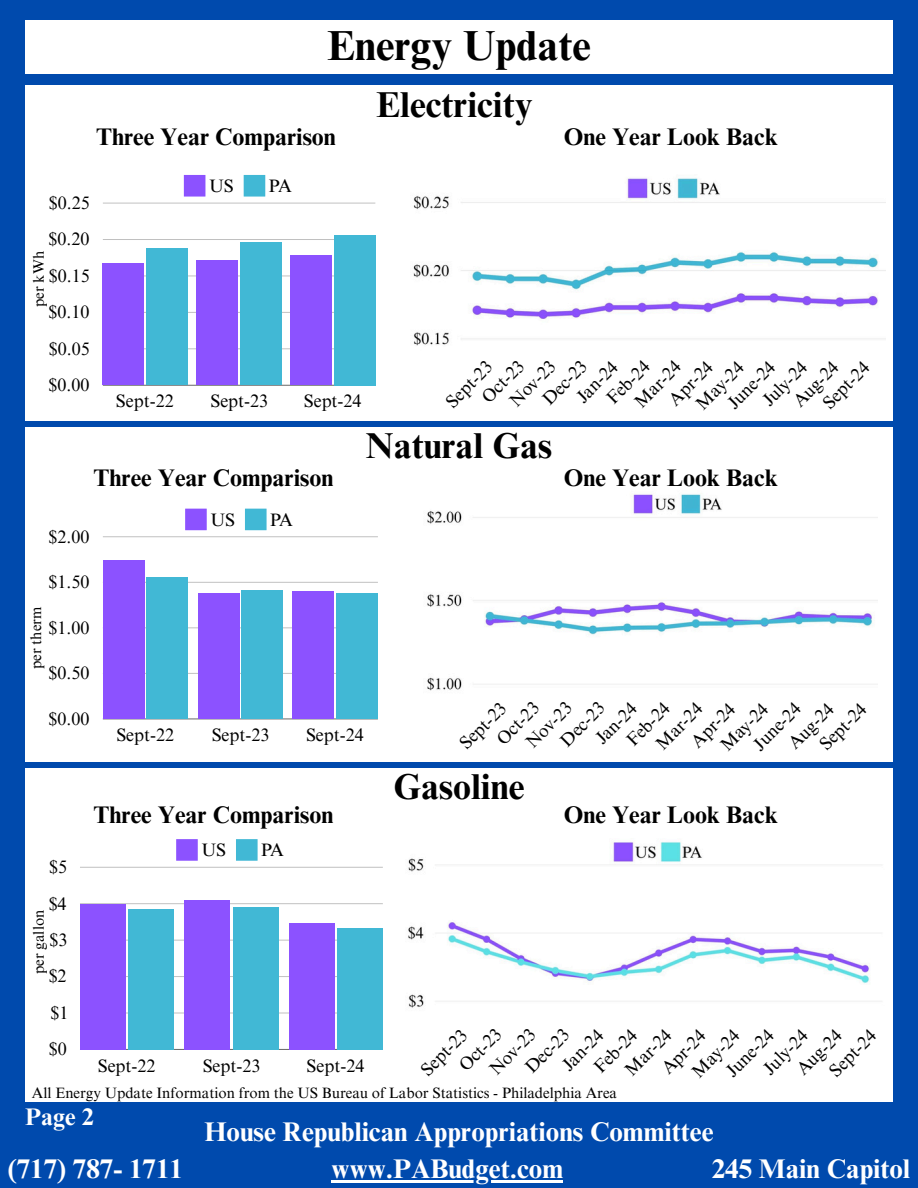
<style>
.page{position:relative;width:918px;height:1188px;background:#004aad}
.page>*{position:absolute;margin:0;border:0;box-sizing:border-box;transform-origin:0 0}
.t1{font:700 42px "Times NRMT Pro";color:#000}
.t2{font:700 36px "Times NRMT Pro";color:#000}
.t3{font:700 27px "Times NRMT Pro";color:#fff}
.t4{font:700 24px "Times NRMT Pro";color:#000}
.t5{font:700 24px "Times NRMT Pro";color:#fff}
.t6{font:18px "Times NRMT Pro";color:#000}
.t7{font:15px "Times NRMT Pro";color:#000}
</style>
<div class="page">
<div style="left:25px;top:21px;width:868px;height:1081px;background:#fff"></div>
<div style="left:0;top:75px;width:918px;height:10px;background:#004aad"></div>
<div style="left:184px;top:175px;width:21px;height:22px;background:#8c52ff"></div>
<div style="left:244px;top:175px;width:21px;height:22px;background:#41b8d5"></div>
<hr style="left:103px;top:385px;width:272px;height:1px;background:#000;opacity:.6">
<hr style="left:103px;top:349px;width:272px;height:1px;background:#000;opacity:.25">
<hr style="left:103px;top:312px;width:272px;height:1px;background:#000;opacity:.25">
<hr style="left:103px;top:276px;width:272px;height:1px;background:#000;opacity:.25">
<hr style="left:103px;top:239px;width:272px;height:1px;background:#c0c0c0">
<hr style="left:103px;top:203px;width:272px;height:1px;background:#dadada">
<div style="left:103px;top:264px;width:41px;height:121px;background:#8c52ff"></div>
<div style="left:146px;top:248px;width:41px;height:137px;background:#41b8d5"></div>
<div style="left:197px;top:261px;width:41px;height:124px;background:#8c52ff"></div>
<div style="left:240px;top:242px;width:41px;height:143px;background:#41b8d5"></div>
<div style="left:291px;top:256px;width:41px;height:129px;background:#8c52ff"></div>
<div style="left:334px;top:235px;width:41px;height:150px;background:#41b8d5"></div>
<div style="left:185px;top:509px;width:22px;height:21px;background:#8c52ff"></div>
<div style="left:245px;top:509px;width:22px;height:21px;background:#41b8d5"></div>
<hr style="left:103px;top:719px;width:275px;height:1px;background:#bdbdbd">
<hr style="left:103px;top:673px;width:275px;height:1px;background:#000;opacity:.25">
<hr style="left:103px;top:628px;width:275px;height:1px;background:#000;opacity:.25">
<hr style="left:103px;top:582px;width:275px;height:1px;background:#ccc">
<hr style="left:103px;top:537px;width:275px;height:1px;background:#efefef">
<div style="left:103px;top:561px;width:41px;height:158px;background:#8c52ff"></div>
<div style="left:147px;top:577px;width:41px;height:142px;background:#41b8d5"></div>
<div style="left:198px;top:594px;width:41px;height:125px;background:#8c52ff"></div>
<div style="left:241px;top:591px;width:42px;height:128px;background:#41b8d5"></div>
<div style="left:293px;top:592px;width:41px;height:127px;background:#8c52ff"></div>
<div style="left:336px;top:594px;width:42px;height:125px;background:#41b8d5"></div>
<div style="left:176px;top:839px;width:22px;height:22px;background:#8c52ff"></div>
<div style="left:236px;top:839px;width:22px;height:22px;background:#41b8d5"></div>
<hr style="left:80px;top:1049px;width:303px;height:1px;background:#000;opacity:.6">
<hr style="left:80px;top:1013px;width:303px;height:1px;background:#dfdfdf">
<hr style="left:80px;top:976px;width:303px;height:1px;background:#c4c4c4">
<hr style="left:80px;top:940px;width:303px;height:1px;background:#d7d7d7">
<hr style="left:80px;top:903px;width:303px;height:1px;background:#ccc">
<hr style="left:80px;top:867px;width:303px;height:1px;background:#cecece">
<div style="left:80px;top:904px;width:46px;height:145px;background:#8c52ff"></div>
<div style="left:128px;top:909px;width:46px;height:140px;background:#41b8d5"></div>
<div style="left:184px;top:900px;width:46px;height:149px;background:#8c52ff"></div>
<div style="left:233px;top:907px;width:45px;height:142px;background:#41b8d5"></div>
<div style="left:289px;top:923px;width:46px;height:126px;background:#8c52ff"></div>
<div style="left:337px;top:928px;width:46px;height:121px;background:#41b8d5"></div>
<div style="left:0;top:421px;width:918px;height:6px;background:#004aad"></div>
<div style="left:0;top:762px;width:918px;height:6px;background:#004aad"></div>
<img style="left:413px;top:178px;width:472px;height:168px">
<img style="left:427px;top:494px;width:451px;height:197px">
<img style="left:408px;top:841px;width:474px;height:167px">
<hr style="left:332px;top:1180px;width:231px;height:2px;background:#fff">
<h2 class="t1" style="left:327px;top:30px;width:265px">Energy Update</h2>
<p class="t4" style="left:96px;top:128px;width:241px">Three Year Comparison</p>
<p class="t6" style="left:49px;top:196px;width:42px">$0.25</p>
<p class="t6" style="left:49px;top:232px;width:42px">$0.20</p>
<h4 class="t7" style="left:33px;top:307px;width:57px;rotate:-90deg">per kWh</h4>
<p class="t6" style="left:49px;top:269px;width:42px">$0.15</p>
<p class="t6" style="left:49px;top:305px;width:42px">$0.10</p>
<p class="t6" style="left:49px;top:342px;width:42px">$0.05</p>
<p class="t6" style="left:49px;top:378px;width:42px">$0.00</p>
<p class="t6" style="left:209px;top:179px;width:26px">US</p>
<p class="t6" style="left:269px;top:179px;width:25px">PA</p>
<p class="t6" style="left:116px;top:394px;width:59px">Sept-22</p>
<p class="t6" style="left:210px;top:394px;width:59px">Sept-23</p>
<p class="t6" style="left:304px;top:394px;width:59px">Sept-24</p>
<p class="t2" style="left:376px;top:91px;width:158px">Electricity</p>
<h4 class="t4" style="left:564px;top:128px;width:216px">One Year Look Back</h4>
<p class="t6" style="left:480px;top:395px;width:53px;rotate:-45deg">Oct-23</p>
<p class="t6" style="left:508px;top:399px;width:59px;rotate:-45deg">Nov-23</p>
<p class="t6" style="left:541px;top:397px;width:56px;rotate:-45deg">Dec-23</p>
<p class="t6" style="left:605px;top:396px;width:54px;rotate:-45deg">Feb-24</p>
<p class="t6" style="left:633px;top:399px;width:59px;rotate:-45deg">Mar-24</p>
<p class="t6" style="left:726px;top:401px;width:61px;rotate:-45deg">June-24</p>
<p class="t6" style="left:575px;top:394px;width:51px;rotate:-45deg">Jan-24</p>
<p class="t6" style="left:667px;top:398px;width:56px;rotate:-45deg">Apr-24</p>
<p class="t6" style="left:444px;top:400px;width:59px;rotate:-45deg">Sept-23</p>
<p class="t6" style="left:761px;top:398px;width:56px;rotate:-45deg">July-24</p>
<p class="t6" style="left:791px;top:399px;width:57px;rotate:-45deg">Aug-24</p>
<p class="t6" style="left:694px;top:401px;width:61px;rotate:-45deg">May-24</p>
<p class="t6" style="left:821px;top:401px;width:59px;rotate:-45deg">Sept-24</p>
<h4 class="t2" style="left:366px;top:433px;width:187px">Natural Gas</h4>
<p class="t4" style="left:94px;top:469px;width:241px">Three Year Comparison</p>
<p class="t4" style="left:564px;top:469px;width:216px">One Year Look Back</p>
<p class="t6" style="left:49px;top:530px;width:42px">$2.00</p>
<p class="t6" style="left:49px;top:575px;width:42px">$1.50</p>
<p class="t7" style="left:30px;top:669px;width:64px;rotate:-90deg">per therm</p>
<p class="t6" style="left:49px;top:621px;width:42px">$1.00</p>
<p class="t6" style="left:49px;top:666px;width:42px">$0.50</p>
<p class="t6" style="left:49px;top:712px;width:42px">$0.00</p>
<p class="t6" style="left:210px;top:513px;width:26px">US</p>
<p class="t6" style="left:270px;top:513px;width:25px">PA</p>
<p class="t6" style="left:116px;top:728px;width:59px">Sept-22</p>
<p class="t6" style="left:212px;top:728px;width:59px">Sept-23</p>
<p class="t6" style="left:306px;top:728px;width:59px">Sept-24</p>
<h4 class="t4" style="left:94px;top:805px;width:241px">Three Year Comparison</h4>
<p class="t6" style="left:49px;top:860px;width:19px">$5</p>
<p class="t6" style="left:49px;top:897px;width:19px">$4</p>
<p class="t7" style="left:33px;top:974px;width:66px;rotate:-90deg">per gallon</p>
<p class="t6" style="left:50px;top:933px;width:19px">$3</p>
<p class="t6" style="left:49px;top:970px;width:19px">$2</p>
<p class="t6" style="left:51px;top:1006px;width:19px">$1</p>
<p class="t6" style="left:49px;top:1042px;width:19px">$0</p>
<p class="t6" style="left:201px;top:843px;width:26px">US</p>
<p class="t6" style="left:261px;top:843px;width:25px">PA</p>
<p class="t6" style="left:98px;top:1059px;width:59px">Sept-22</p>
<p class="t6" style="left:203px;top:1059px;width:59px">Sept-23</p>
<p class="t6" style="left:307px;top:1059px;width:59px">Sept-24</p>
<p class="t6" style="left:524px;top:740px;width:59px;rotate:-45deg">Nov-23</p>
<p class="t6" style="left:495px;top:736px;width:53px;rotate:-45deg">Oct-23</p>
<p class="t6" style="left:558px;top:739px;width:56px;rotate:-45deg">Dec-23</p>
<p class="t6" style="left:625px;top:738px;width:54px;rotate:-45deg">Feb-24</p>
<p class="t6" style="left:751px;top:742px;width:61px;rotate:-45deg">June-24</p>
<p class="t6" style="left:654px;top:741px;width:59px;rotate:-45deg">Mar-24</p>
<p class="t6" style="left:594px;top:736px;width:51px;rotate:-45deg">Jan-24</p>
<p class="t6" style="left:458px;top:741px;width:59px;rotate:-45deg">Sept-23</p>
<p class="t6" style="left:719px;top:743px;width:61px;rotate:-45deg">May-24</p>
<p class="t6" style="left:786px;top:741px;width:57px;rotate:-45deg">Aug-24</p>
<p class="t6" style="left:818px;top:742px;width:59px;rotate:-45deg">Sept-24</p>
<p class="t6" style="left:689px;top:740px;width:56px;rotate:-45deg">Apr-24</p>
<h4 class="t2" style="left:394px;top:773px;width:132px">Gasoline</h4>
<h2 class="t4" style="left:564px;top:805px;width:216px">One Year Look Back</h2>
<p class="t6" style="left:488px;top:1067px;width:59px;rotate:-45deg">Nov-23</p>
<p class="t6" style="left:457px;top:1063px;width:53px;rotate:-45deg">Oct-23</p>
<p class="t6" style="left:560px;top:1063px;width:51px;rotate:-45deg">Jan-24</p>
<p class="t6" style="left:523px;top:1065px;width:56px;rotate:-45deg">Dec-23</p>
<p class="t6" style="left:623px;top:1068px;width:59px;rotate:-45deg">Mar-24</p>
<p class="t6" style="left:724px;top:1069px;width:61px;rotate:-45deg">June-24</p>
<p class="t6" style="left:592px;top:1065px;width:54px;rotate:-45deg">Feb-24</p>
<p class="t6" style="left:419px;top:1068px;width:59px;rotate:-45deg">Sept-23</p>
<p class="t6" style="left:828px;top:1069px;width:59px;rotate:-45deg">Sept-24</p>
<p class="t6" style="left:660px;top:1066px;width:56px;rotate:-45deg">Apr-24</p>
<p class="t6" style="left:795px;top:1067px;width:57px;rotate:-45deg">Aug-24</p>
<p class="t6" style="left:690px;top:1070px;width:61px;rotate:-45deg">May-24</p>
<p class="t6" style="left:761px;top:1067px;width:56px;rotate:-45deg">July-24</p>
<h4 class="t7" style="left:32px;top:1087px;width:587px">All Energy Update Information from the US Bureau of Labor Statistics - Philadelphia Area</h4>
<p class="t5" style="left:25px;top:1107px;width:70px">Page 2</p>
<p class="t3" style="left:204px;top:1121px;width:511px">House Republican Appropriations Committee</p>
<p class="t3" style="left:8px;top:1158px;width:177px">(717) 787- 1711</p>
<h2 class="t3" style="left:332px;top:1158px;width:233px">www.PABudget.com</h2>
<h2 class="t3" style="left:712px;top:1158px;width:200px">245 Main Capitol</h2>
</div>
